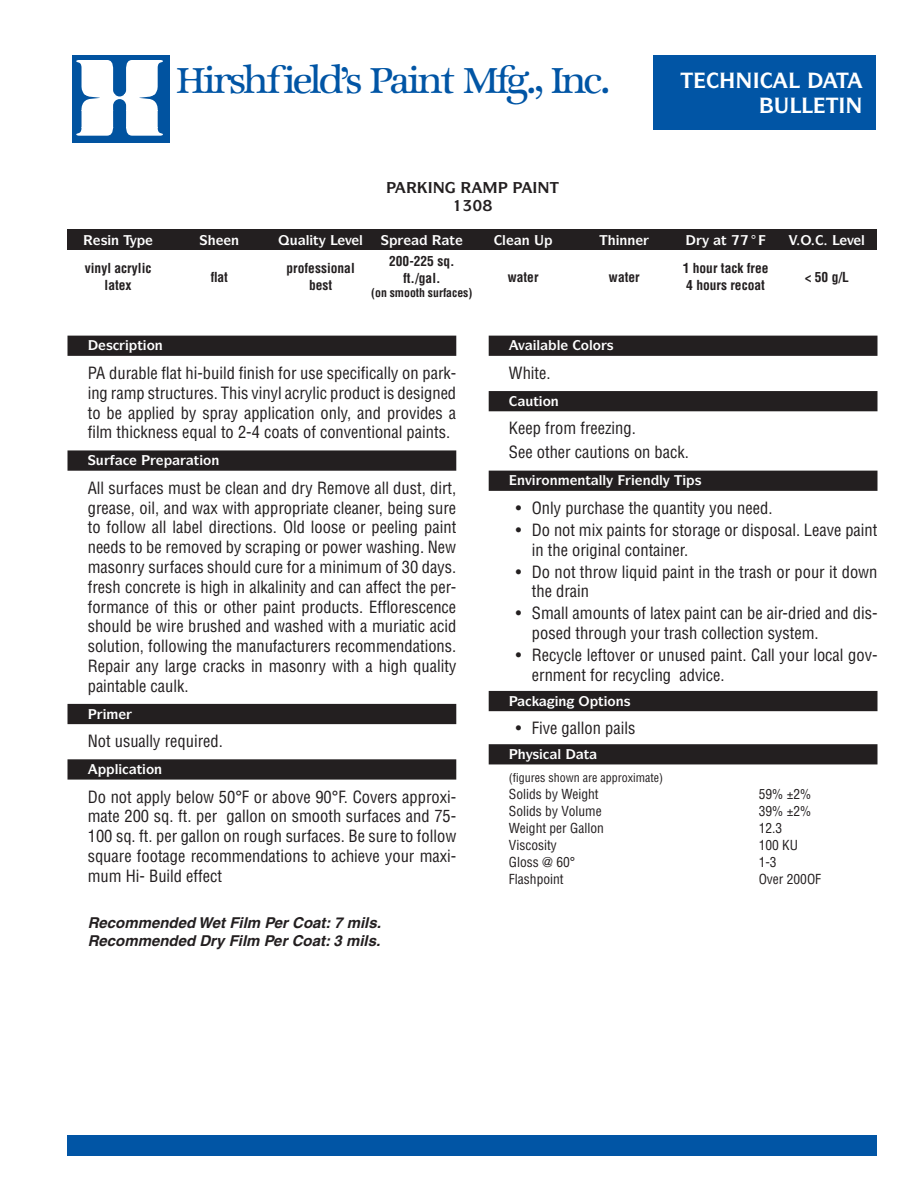
<style>
.page{position:relative;width:918px;height:1188px;background:#fff}
.page>*{position:absolute;margin:0;border:0;box-sizing:border-box;transform-origin:0 0}
.t1{font:500 36px "Zapf Inter";letter-spacing:-.085em;color:#0155a5}
.t2{font:condensed 16.5px/19.8px "Helvetica";color:#231f20}
.t3{font:italic 700 15px/18px "Helvetica";color:#231f20}
.t4{font:condensed 13.5px "Helvetica";color:#231f20}
.t5{font:700 condensed 13.5px/16.2px "Helvetica";color:#231f20;text-align:center}
.t6{font:700 13.5px "Itc Symbol";color:#fff}
.t7{font:condensed 12px "Helvetica";color:#231f20}
.t8{font:700 condensed 11.85px "Helvetica";color:#231f20}
</style>
<div class="page">
<div style="left:72px;top:56px;width:97px;height:87px;background:#0153a0"></div>
<svg style="left:81px;top:111px;width:77px;height:8px"></svg>
<svg style="left:81px;top:102px;width:77px;height:9px"></svg>
<svg style="left:84px;top:95px;width:71px;height:7px"></svg>
<svg style="left:81px;top:86px;width:77px;height:9px"></svg>
<svg style="left:76px;top:60px;width:87px;height:26px;fill:#fff"></svg>
<svg style="left:81px;top:119px;width:77px;height:8px"></svg>
<svg style="left:76px;top:127px;width:87px;height:9px"></svg>
<div style="left:653px;top:56px;width:223px;height:74px;background:#0155a5"></div>
<div style="left:68px;top:1136px;width:810px;height:20px;background:#0155a5"></div>
<div style="left:68px;top:230px;width:810px;height:20px;background:#231f20"></div>
<div style="left:68px;top:336px;width:388px;height:20px;background:#231f20"></div>
<div style="left:68px;top:450px;width:388px;height:21px;background:#231f20"></div>
<div style="left:68px;top:704px;width:388px;height:20px;background:#231f20"></div>
<div style="left:68px;top:759px;width:388px;height:21px;background:#231f20"></div>
<div style="left:489px;top:336px;width:389px;height:20px;background:#231f20"></div>
<div style="left:489px;top:391px;width:389px;height:20px;background:#231f20"></div>
<div style="left:489px;top:471px;width:389px;height:20px;background:#231f20"></div>
<div style="left:489px;top:691px;width:389px;height:20px;background:#231f20"></div>
<div style="left:489px;top:744px;width:389px;height:20px;background:#231f20"></div>
<h1 class="t1" style="left:176px;top:56px;width:435px">Hirshfield’s Paint Mfg., Inc.</h1>
<p class="t6" style="left:231px;top:231px;width:10px">■</p>
<p class="t6" style="left:290px;top:231px;width:31px">◆ ●▼</p>
<p class="t5" style="left:85px;top:260px;width:68px">vinyl acrylic latex</p>
<p class="t5" style="left:211px;top:268px;width:19px">flat</p>
<p class="t5" style="left:287px;top:260px;width:70px">professional best</p>
<p class="t5" style="left:389px;top:253px;width:67px">200-225 sq. ft./gal.</p>
<p class="t8" style="left:371px;top:285px;width:103px">(on smooth surfaces)</p>
<p class="t6" style="left:106px;top:337px;width:58px">▲ ▼□■</p>
<p class="t2" style="left:88px;top:363px;width:370px;text-align:justify">PA durable flat hi-build finish for use specifically on park&shy;ing ramp structures. This vinyl acrylic product is designed to be applied by spray application only, and provides a film thickness equal to 2-4 coats of conventional paints.</p>
<p class="t6" style="left:194px;top:452px;width:27px">▼□■</p>
<p class="t2" style="left:88px;top:478px;width:370px;text-align:justify">All surfaces must be clean and dry Remove all dust, dirt, grease, oil, and wax with appropriate cleaner, being sure to follow all label directions. Old loose or peeling paint needs to be removed by scraping or power washing. New masonry surfaces should cure for a minimum of 30 days. fresh concrete is high in alkalinity and can affect the per&shy;formance of this or other paint products. Efflorescence should be wire brushed and washed with a muriatic acid solution, following the manufacturers recommendations.<br>Repair any large cracks in masonry with a high quality paintable caulk.</p>
<p class="t2" style="left:88px;top:731px;width:137px">Not usually required.</p>
<p class="t6" style="left:115px;top:760px;width:49px">● ▼□■</p>
<p class="t2" style="left:88px;top:787px;width:370px;text-align:justify">Do not apply below 50°F or above 90°F. Covers approxi&shy;mate 200 sq. ft. per gallon on smooth surfaces and 75- 100 sq. ft. per gallon on rough surfaces. Be sure to follow square footage recommendations to achieve your maxi&shy;mum Hi- Build effect</p>
<p class="t3" style="left:88px;top:914px;width:295px">Recommended Wet Film Per Coat: 7 mils.<br>Recommended Dry Film Per Coat: 3 mils.</p>
<p class="t5" style="left:508px;top:268px;width:32px">water</p>
<p class="t5" style="left:609px;top:268px;width:32px">water</p>
<p class="t5" style="left:683px;top:260px;width:87px;text-align:left">1 hour tack free<br>4 hours recoat</p>
<p class="t5" style="left:805px;top:268px;width:46px">&lt; 50 g/L</p>
<p class="t6" style="left:518px;top:337px;width:44px">❖● ●</p>
<p class="t6" style="left:581px;top:337px;width:34px">□●□ ▲</p>
<p class="t2" style="left:509px;top:363px;width:43px">White.</p>
<p class="t6" style="left:525px;top:392px;width:35px">◆▼ □■</p>
<p class="t2" style="left:509px;top:416px;width:182px;line-height:24.2px">Keep from freezing.<br>See other cautions on back.</p>
<p class="t6" style="left:517px;top:472px;width:42px">■❖ □■</p>
<p class="t6" style="left:577px;top:472px;width:30px">■▼ ●●</p>
<p class="t2" style="left:516px;top:498px;width:258px">• Only purchase the quantity you need.</p>
<p class="t2" style="left:532px;top:520px;width:347px;text-indent:-16px">• Do not mix paints for storage or disposal. Leave paint in the original container.</p>
<p class="t2" style="left:532px;top:562px;width:347px;text-indent:-16px">• Do not throw liquid paint in the trash or pour it down the drain</p>
<p class="t2" style="left:532px;top:603px;width:347px;text-indent:-16px">• Small amounts of latex paint can be air-dried and dis&shy;posed through your trash collection system.</p>
<p class="t2" style="left:532px;top:645px;width:347px;text-indent:-16px">• Recycle leftover or unused paint. Call your local gov&shy;ernment for recycling advice.</p>
<p class="t6" style="left:558px;top:692px;width:74px">■ ▼ □■▲</p>
<p class="t2" style="left:516px;top:718px;width:121px">• Five gallon pails</p>
<p class="t7" style="left:509px;top:770px;width:156px">(figures shown are approximate)</p>
<p class="t4" style="left:509px;top:786px;width:91px">Solids by Weight</p>
<p class="t4" style="left:759px;top:786px;width:54px">59% ±2%</p>
<p class="t4" style="left:509px;top:803px;width:94px">Solids by Volume</p>
<p class="t4" style="left:759px;top:803px;width:54px">39% ±2%</p>
<p class="t4" style="left:509px;top:820px;width:96px">Weight per Gallon</p>
<p class="t4" style="left:759px;top:820px;width:25px">12.3</p>
<p class="t4" style="left:509px;top:837px;width:49px">Viscosity</p>
<p class="t4" style="left:759px;top:837px;width:41px">100 KU</p>
<p class="t4" style="left:509px;top:854px;width:68px">Gloss @ 60°</p>
<p class="t4" style="left:759px;top:854px;width:19px">1-3</p>
<p class="t4" style="left:509px;top:871px;width:56px">Flashpoint</p>
<p class="t4" style="left:759px;top:871px;width:64px">Over 200OF</p>
</div>
